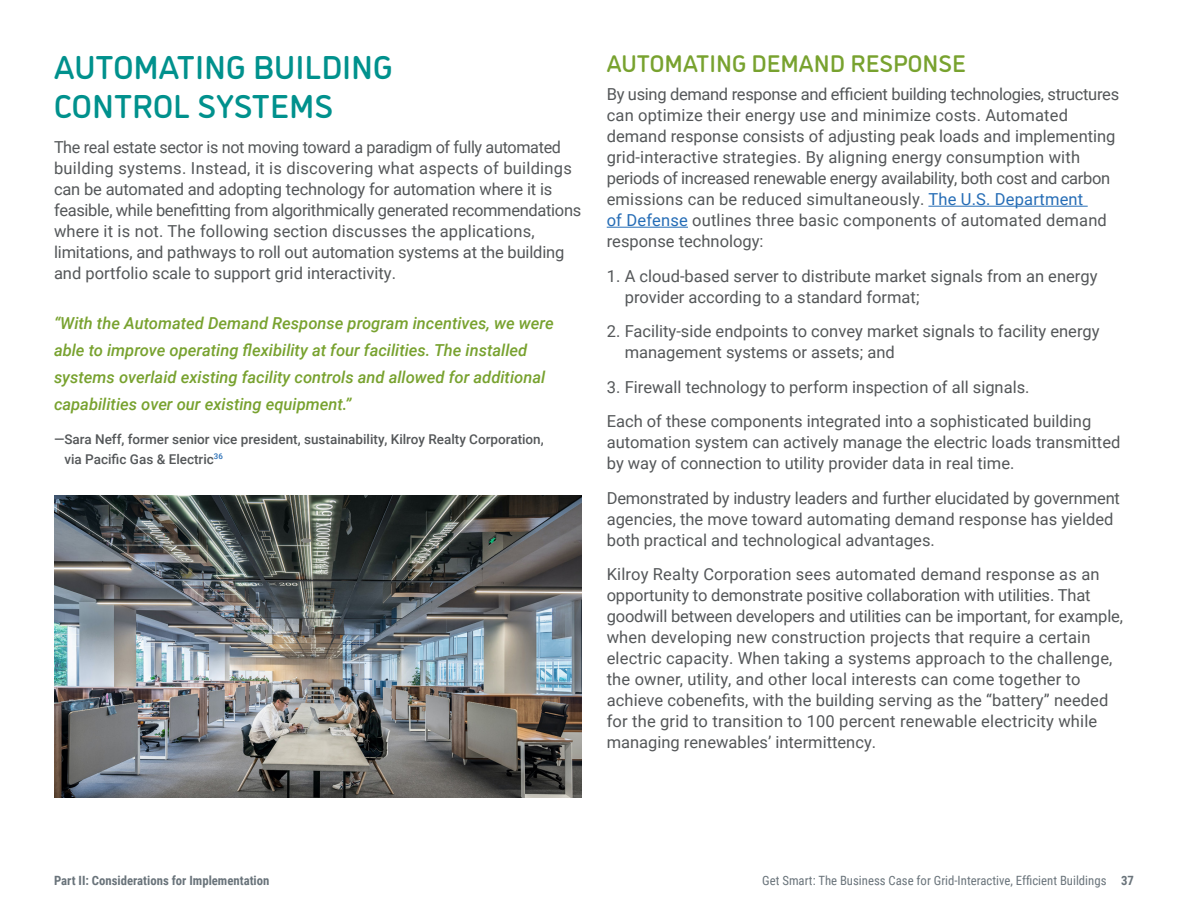
<style>
.page{position:relative;width:1188px;height:918px;background:#fff}
.page>*{position:absolute;margin:0;border:0;box-sizing:border-box;transform-origin:0 0}
.t1{font:500 33px/39px "DI Nosaur";color:#00918d}
.t2{font:500 24px "DI Nosaur";color:#78a22f}
.t3{font:16.5px/21px "Roboto";color:#545759}
.t4{font:italic 500 16.5px/27px "Roboto";color:#78a22f}
.t5{font:500 13.5px/19.5px "Roboto";color:#545759}
.t6{font:12.75px "Roboto Condensed";color:#6a747b}
.t7{font:700 12.75px "Roboto Condensed";color:#6a747b}
.s1{color:#266db6}
.s2{font-weight:700}
</style>
<div class="page">
<hr style="left:928px;top:206px;width:160px;height:1px;background:#266db6">
<hr style="left:607px;top:227px;width:81px;height:1px;background:#266db6">
<img style="left:54px;top:496px;width:527px;height:301px">
<h1 class="t1" style="left:54px;top:46px;width:340px">AUTOMATING BUILDING<br>CONTROL SYSTEMS</h1>
<p class="t3" style="left:54px;top:136px;width:529px">The real estate sector is not moving toward a paradigm of fully automated building systems. Instead, it is discovering what aspects of buildings can be automated and adopting technology for automation where it is feasible, while benefitting from algorithmically generated recommendations where it is not. The following section discusses the applications, limitations, and pathways to roll out automation systems at the building and portfolio scale to support grid interactivity.</p>
<p class="t4" style="left:54px;top:309px;width:501px">“With the Automated Demand Response program incentives, we were able to improve operating flexibility at four facilities. The installed systems overlaid existing facility controls and allowed for additional capabilities over our existing equipment.”</p>
<p class="t5" style="left:65px;top:429px;width:481px;text-indent:-11px">—Sara Neff, former senior vice president, sustainability, Kilroy Realty Corporation, via Pacific Gas &amp; Electric<sup>36</sup></p>
<h2 class="t2" style="left:607px;top:47px;width:361px">AUTOMATING DEMAND RESPONSE</h2>
<p class="t3" style="left:607px;top:83px;width:514px">By using demand response and efficient building technologies, structures can optimize their energy use and minimize costs. Automated demand response consists of adjusting peak loads and implementing grid-interactive strategies. By aligning energy consumption with periods of increased renewable energy availability, both cost and carbon emissions can be reduced simultaneously. <span class="s1">The U.S. Department<br>of Defense</span> outlines three basic components of automated demand response technology:</p>
<p class="t3" style="left:625px;top:265px;width:474px;text-indent:-18px">1. A cloud-based server to distribute market signals from an energy provider according to a standard format;</p>
<p class="t3" style="left:625px;top:320px;width:476px;text-indent:-18px">2. Facility-side endpoints to convey market signals to facility energy management systems or assets; and</p>
<p class="t3" style="left:607px;top:369px;width:486px;line-height:34.5px">3. Firewall technology to perform inspection of all signals.<br>Each of these components integrated into a sophisticated building</p>
<p class="t3" style="left:607px;top:431px;width:515px">automation system can actively manage the electric loads transmitted by way of connection to utility provider data in real time.</p>
<p class="t3" style="left:607px;top:487px;width:515px">Demonstrated by industry leaders and further elucidated by government agencies, the move toward automating demand response has yielded both practical and technological advantages.</p>
<p class="t3" style="left:607px;top:563px;width:518px">Kilroy Realty Corporation sees automated demand response as an opportunity to demonstrate positive collaboration with utilities. That goodwill between developers and utilities can be important, for example, when developing new construction projects that require a certain electric capacity. When taking a systems approach to the challenge, the owner, utility, and other local interests can come together to achieve cobenefits, with the building serving as the “battery” needed for the grid to transition to 100 percent renewable electricity while managing renewables’ intermittency.</p>
<p class="t7" style="left:54px;top:872px;width:217px">Part II: Considerations for Implementation</p>
<p class="t6" style="left:762px;top:872px;width:373px">Get Smart: The Business Case for Grid-Interactive, Efficient Buildings <span class="s2">37</span></p>
</div>
